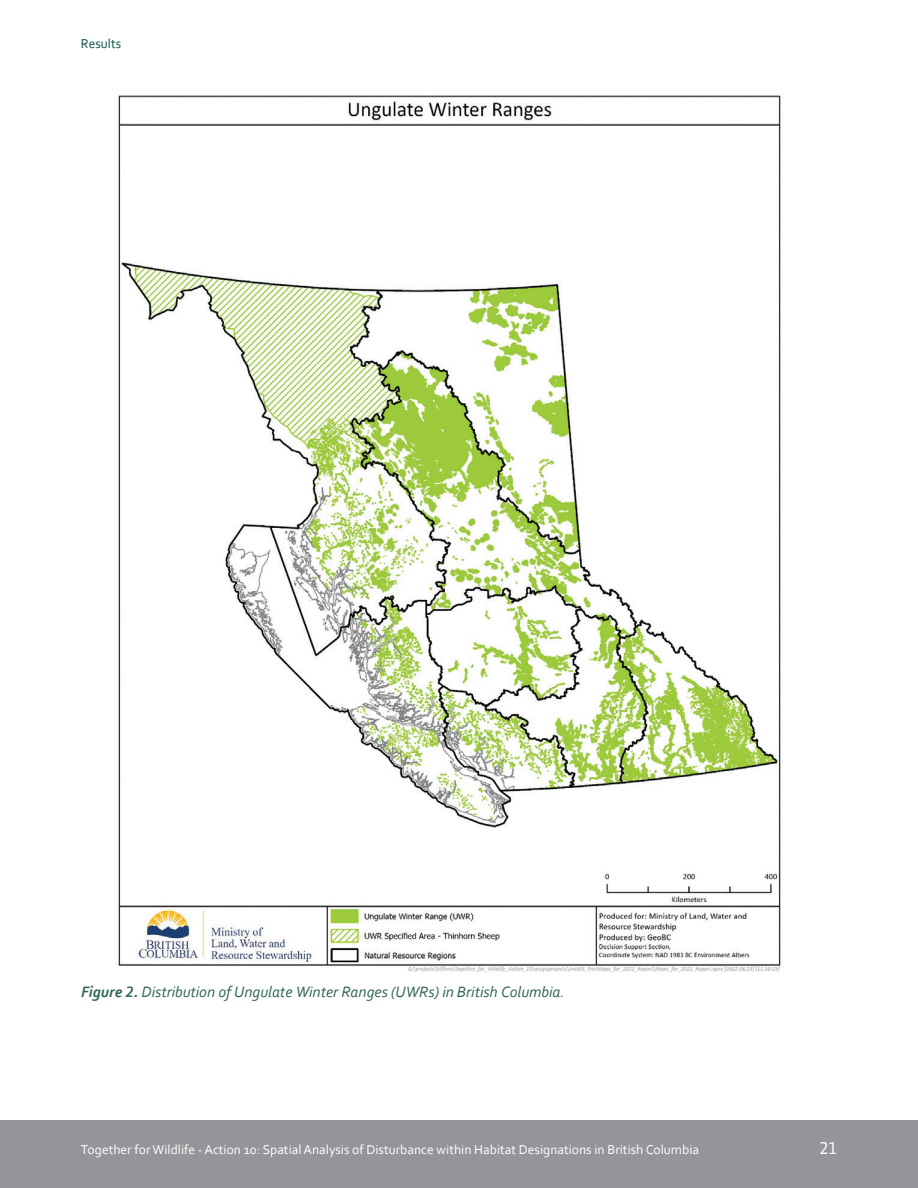
<style>
.page{position:relative;width:918px;height:1188px;background:#fff}
.page>*{position:absolute;margin:0;border:0;box-sizing:border-box;transform-origin:0 0}
.t1{font:18px "Corbel";color:#fff}
.t2{font:italic 15.75px "Corbel";color:#316659}
.t3{font:13.5px "Corbel";color:#fff}
.t4{font:13.5px "Corbel";color:#0c5547}
.s1{font-weight:700}
</style>
<div class="page">
<div style="left:0;top:1120px;width:918px;height:68px;background:#939598"></div>
<img style="left:118px;top:95px;width:663px;height:877px">
<p class="t4" style="left:81px;top:35px;width:42px">Results</p>
<p class="t2" style="left:81px;top:982px;width:485px"><span class="s1">Figure 2.</span> Distribution of Ungulate Winter Ranges (UWRs) in British Columbia.</p>
<p class="t3" style="left:81px;top:1141px;width:620px">Together for Wildlife - Action 10: Spatial Analysis of Disturbance within Habitat Designations in British Columbia</p>
<h1 class="t1" style="left:819px;top:1137px;width:19px">21</h1>
</div>
